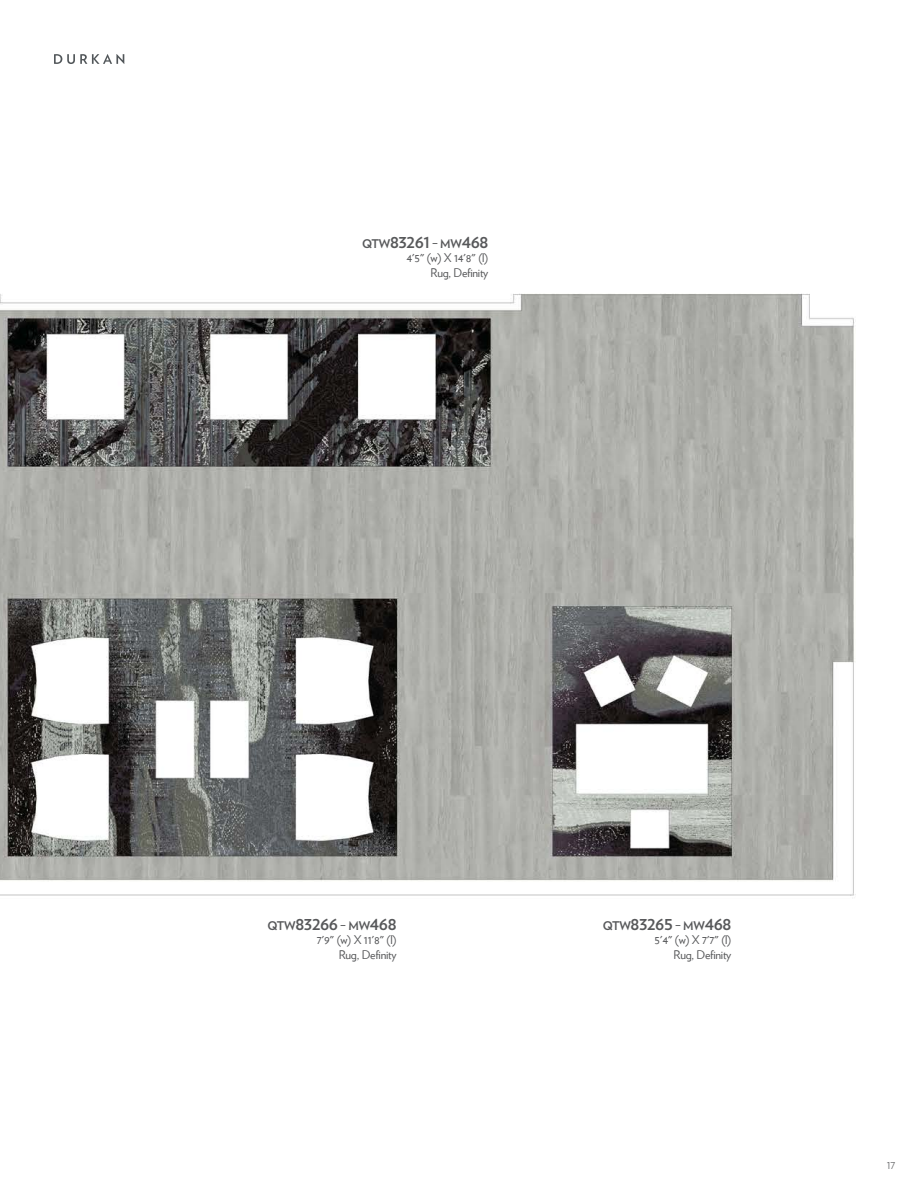
<style>
.page{position:relative;width:918px;height:1188px;background:#fff}
.page>*{position:absolute;margin:0;border:0;box-sizing:border-box;transform-origin:0 0}
.t1{font:700 15px "Verlag";letter-spacing:-.025em;color:#57585a}
.t2{font:12px "Verlag";letter-spacing:-.025em;color:#57585a}
.t3{font:300 12px "Verlag";color:#57585a}
.s1{font-size:12px}
</style>
<div class="page">
<img style="left:0;top:293px;width:856px;height:603px">
<svg style="left:54px;top:54px;width:70px;height:10px"></svg>
<p class="t1" style="left:362px;top:231px;width:128px"><span class="s1">QTW</span>83261 <span class="s1">– MW</span>468</p>
<p class="t2" style="left:407px;top:249px;width:83px">4'5" (w) X 14'8" (l)</p>
<p class="t2" style="left:431px;top:263px;width:59px">Rug, Definity</p>
<p class="t1" style="left:268px;top:913px;width:131px"><span class="s1">QTW</span>83266 <span class="s1">– MW</span>468</p>
<p class="t2" style="left:317px;top:931px;width:81px">7'9" (w) X 11'8" (l)</p>
<p class="t2" style="left:339px;top:946px;width:59px">Rug, Definity</p>
<p class="t1" style="left:603px;top:913px;width:130px"><span class="s1">QTW</span>83265 <span class="s1">– MW</span>468</p>
<p class="t2" style="left:655px;top:931px;width:78px">5'4" (w) X 7'7" (l)</p>
<p class="t2" style="left:674px;top:946px;width:59px">Rug, Definity</p>
<p class="t3" style="left:887px;top:1156px;width:10px">17</p>
</div>
